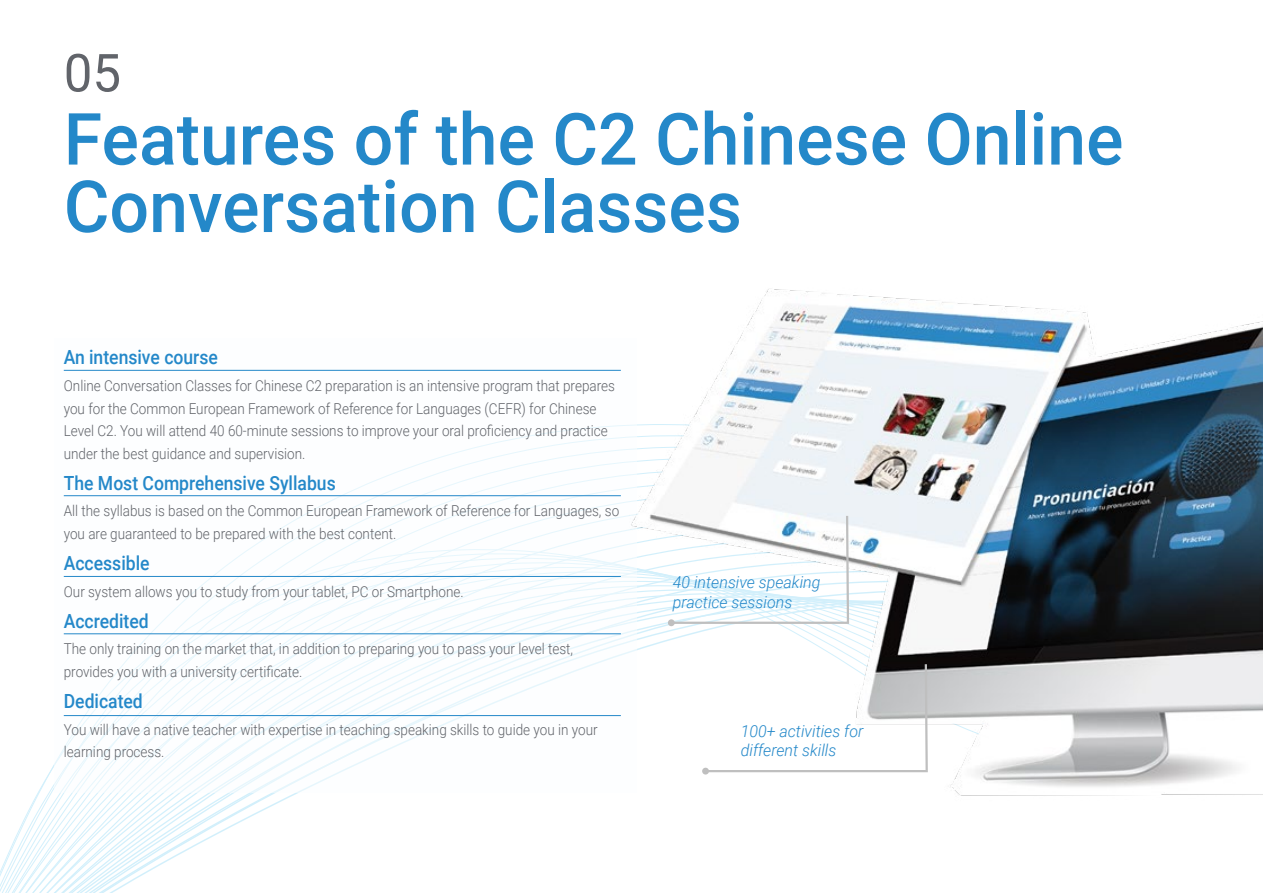
<style>
.page{position:relative;width:1263px;height:893px;background:#fff}
.page>*{position:absolute;margin:0;border:0;box-sizing:border-box;transform-origin:0 0}
.t1{font:500 72px/67.5px "Roboto";color:#2488c9}
.t2{font:52.5px "Roboto";color:#61646a}
.t3{font:500 19.5px "Roboto";color:#2488c9;scale:.9 1}
.t4{font:italic 300 16.5px/19.5px "Roboto";color:#2488c9}
.t5{font:300 15px/22.5px "Roboto";color:#61646a;scale:.9 1}
</style>
<div class="page">
<svg style="left:0;top:765px;width:300px;height:128px"></svg>
<div style="left:54px;top:338px;width:582px;height:454px;background:#fcfeff"></div>
<img style="left:594px;top:289px;width:669px;height:507px">
<hr style="left:64px;top:370px;width:557px;height:1px;background:#2488c9">
<hr style="left:64px;top:495px;width:557px;height:1px;background:#2488c9">
<hr style="left:64px;top:576px;width:557px;height:1px;background:#2488c9">
<hr style="left:64px;top:633px;width:557px;height:1px;background:#2488c9">
<hr style="left:64px;top:715px;width:557px;height:1px;background:#2488c9">
<svg style="left:703px;top:662px;width:226px;height:111px"></svg>
<div style="left:702px;top:768px;width:7px;height:6px;background:#bfbfbf;border-radius:50%"></div>
<svg style="left:668px;top:514px;width:182px;height:111px"></svg>
<div style="left:668px;top:619px;width:7px;height:7px;background:#bfbfbf;border-radius:50%"></div>
<h2 class="t2" style="left:64px;top:36px;width:59px">05</h2>
<h1 class="t1" style="left:64px;top:103px;width:1061px">Features of the C2 Chinese Online<br>Conversation Classes</h1>
<h3 class="t3" style="left:64px;top:344px;width:173px">An intensive course</h3>
<p class="t5" style="left:64px;top:374px;width:614px">Online Conversation Classes for Chinese C2 preparation is an intensive program that prepares you for the Common European Framework of Reference for Languages (CEFR) for Chinese Level C2. You will attend 40 60-minute sessions to improve your oral proficiency and practice under the best guidance and supervision.</p>
<h3 class="t3" style="left:64px;top:469px;width:304px">The Most Comprehensive Syllabus</h3>
<p class="t5" style="left:64px;top:499px;width:619px">All the syllabus is based on the Common European Framework of Reference for Languages, so you are guaranteed to be prepared with the best content.</p>
<h3 class="t3" style="left:64px;top:549px;width:97px">Accessible</h3>
<p class="t5" style="left:64px;top:579px;width:446px">Our system allows you to study from your tablet, PC or Smartphone.</p>
<h3 class="t3" style="left:64px;top:607px;width:96px">Accredited</h3>
<p class="t5" style="left:64px;top:637px;width:567px">The only training on the market that, in addition to preparing you to pass your level test, provides you with a university certificate.</p>
<h3 class="t3" style="left:64px;top:687px;width:89px">Dedicated</h3>
<p class="t5" style="left:64px;top:717px;width:595px">You will have a native teacher with expertise in teaching speaking skills to guide you in your learning process.</p>
<p class="t4" style="left:741px;top:721px;width:124px">100+ activities for different skills</p>
<p class="t4" style="left:673px;top:572px;width:149px">40 intensive speaking practice sessions</p>
</div>
